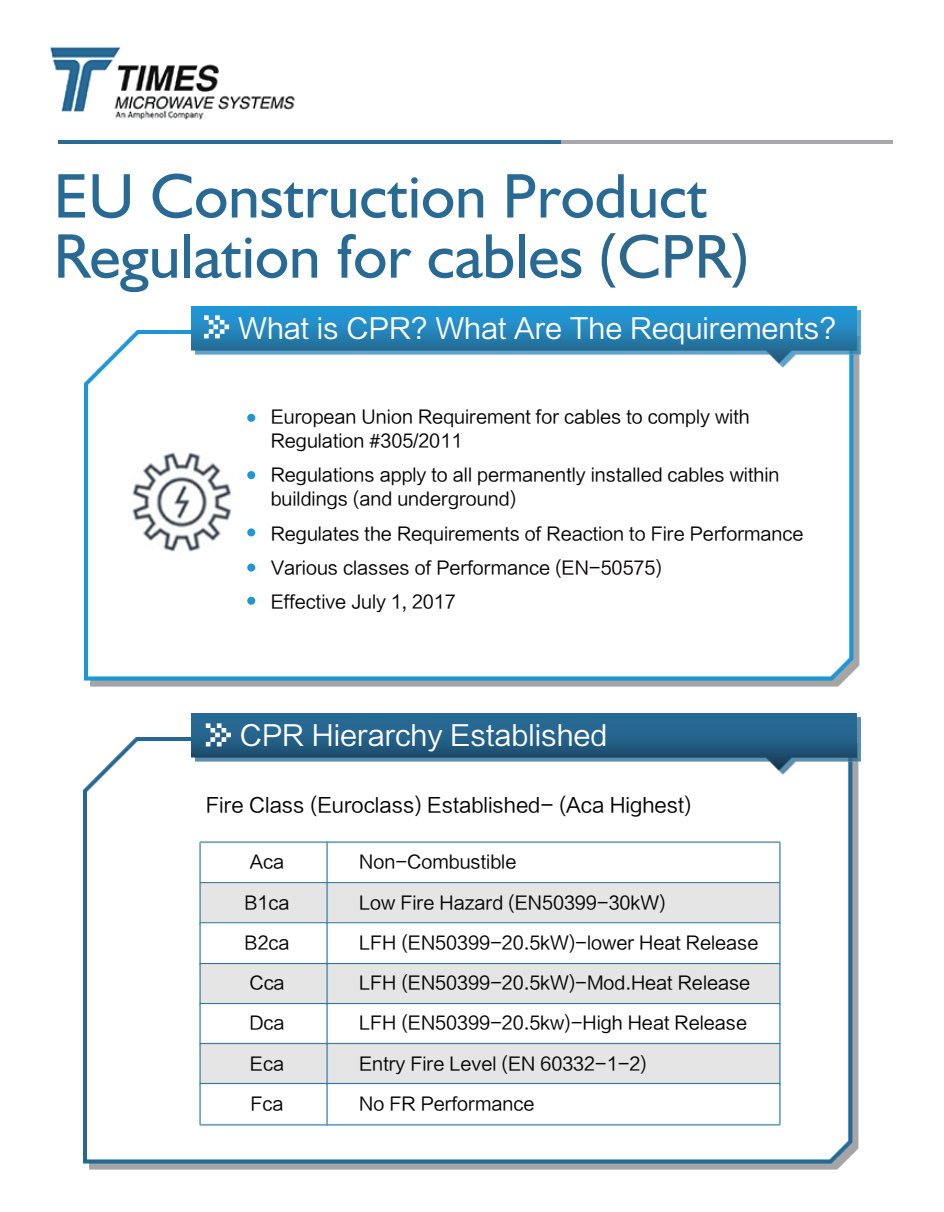
<style>
.page{position:relative;width:944px;height:1212px;background:#fff}
.page>*{position:absolute;margin:0;border:0;box-sizing:border-box;transform-origin:0 0}
.t1{font:63.45px/60.2px "Humanist 521 BT";color:#286a94}
.t2{font:27.9px "FZLTHK GBK1 0";color:#fff}
.t3{font:20.1px "FZLTHK GBK1 0";color:#030303}
.t4{font:18.15px/24.2px "FZLTHK GBK1 0";color:#030303}
.s1{font-family:"Open Sans";font-size:62.4px;color:#2c678e}
.s2{font-size:62.4px;color:#2c678e}
.s3{color:#070304}
</style>
<div class="page">
<img style="left:84px;top:330px;width:775px;height:356px">
<img style="left:192px;top:306px;width:668px;height:62px">
<img style="left:117px;top:439px;width:128px;height:114px">
<img style="left:84px;top:737px;width:774px;height:432px">
<img style="left:192px;top:713px;width:668px;height:62px">
<img style="left:197px;top:839px;width:128px;height:41px">
<img style="left:197px;top:880px;width:128px;height:40px">
<img style="left:197px;top:920px;width:128px;height:40px">
<img style="left:197px;top:960px;width:128px;height:40px">
<img style="left:197px;top:1000px;width:128px;height:40px">
<img style="left:197px;top:1040px;width:128px;height:41px">
<img style="left:197px;top:1081px;width:128px;height:47px">
<img style="left:325px;top:839px;width:457px;height:41px">
<img style="left:325px;top:880px;width:457px;height:40px">
<img style="left:325px;top:920px;width:457px;height:40px">
<img style="left:325px;top:960px;width:457px;height:40px">
<img style="left:325px;top:1000px;width:457px;height:40px">
<img style="left:325px;top:1040px;width:457px;height:41px">
<img style="left:325px;top:1081px;width:457px;height:47px">
<img style="left:50px;top:46px;width:245px;height:74px">
<hr style="left:58px;top:141px;width:505px;height:3px;background:#286a94">
<hr style="left:561px;top:141px;width:332px;height:3px;background:#a6a8ab">
<div style="left:247px;top:414px;width:8px;height:8px;background:#2096d3;border-radius:50%"></div>
<div style="left:247px;top:471px;width:8px;height:8px;background:#2096d3;border-radius:50%"></div>
<div style="left:247px;top:528px;width:8px;height:8px;background:#2096d3;border-radius:50%"></div>
<div style="left:247px;top:563px;width:8px;height:9px;background:#2096d3;border-radius:50%"></div>
<div style="left:247px;top:597px;width:8px;height:8px;background:#2096d3;border-radius:50%"></div>
<svg style="left:206px;top:723px;width:25px;height:23px"></svg>
<svg style="left:204px;top:315px;width:25px;height:23px"></svg>
<h1 class="t1" style="left:54px;top:165px;width:696px">EU Construction Product<br>Regulation for cables <span class="s1">(</span><span class="s2">CPR</span><span class="s1">)</span></h1>
<h2 class="t2" style="left:238px;top:313px;width:600px">What is CPR? What Are The Requirements?</h2>
<p class="t4" style="left:271px;top:405px;width:480px">European Union Requirement for cables to comply with<br>Regulation #305/2011</p>
<p class="t4" style="left:271px;top:463px;width:510px">Regulations apply to all permanently installed cables within buildings (and underground)</p>
<p class="t4" style="left:271px;top:517px;width:534px;line-height:34.2px">Regulates the Requirements of Reaction to Fire Performance<br>Various classes of Performance <span class="s3">(EN-50575)<br></span>Effective July 1, 2017</p>
<h2 class="t2" style="left:240px;top:720px;width:369px">CPR Hierarchy Established</h2>
<p class="t3" style="left:206px;top:794px;width:487px">Fire Class (Euroclass) Established- (Aca Highest)</p>
<p class="t4" style="left:250px;top:850px;width:36px">Aca</p>
<p class="t4" style="left:244px;top:891px;width:47px">B1ca</p>
<p class="t4" style="left:245px;top:931px;width:46px">B2ca</p>
<p class="t4" style="left:249px;top:971px;width:37px">Cca</p>
<p class="t4" style="left:249px;top:1011px;width:37px">Dca</p>
<p class="t4" style="left:250px;top:1052px;width:36px">Eca</p>
<p class="t4" style="left:250px;top:1092px;width:35px">Fca</p>
<p class="t4" style="left:359px;top:850px;width:159px">Non-Combustible</p>
<p class="t4" style="left:359px;top:891px;width:308px">Low Fire Hazard (EN50399-30kW)</p>
<p class="t4" style="left:359px;top:931px;width:401px">LFH (EN50399-20.5kW)-lower Heat Release</p>
<p class="t4" style="left:359px;top:971px;width:393px">LFH (EN50399-20.5kW)-Mod.Heat Release</p>
<p class="t4" style="left:359px;top:1011px;width:389px">LFH (EN50399-20.5kw)-High Heat Release</p>
<p class="t4" style="left:359px;top:1052px;width:289px">Entry Fire Level (EN 60332-1-2)</p>
<p class="t4" style="left:359px;top:1092px;width:177px">No FR Performance</p>
</div>
